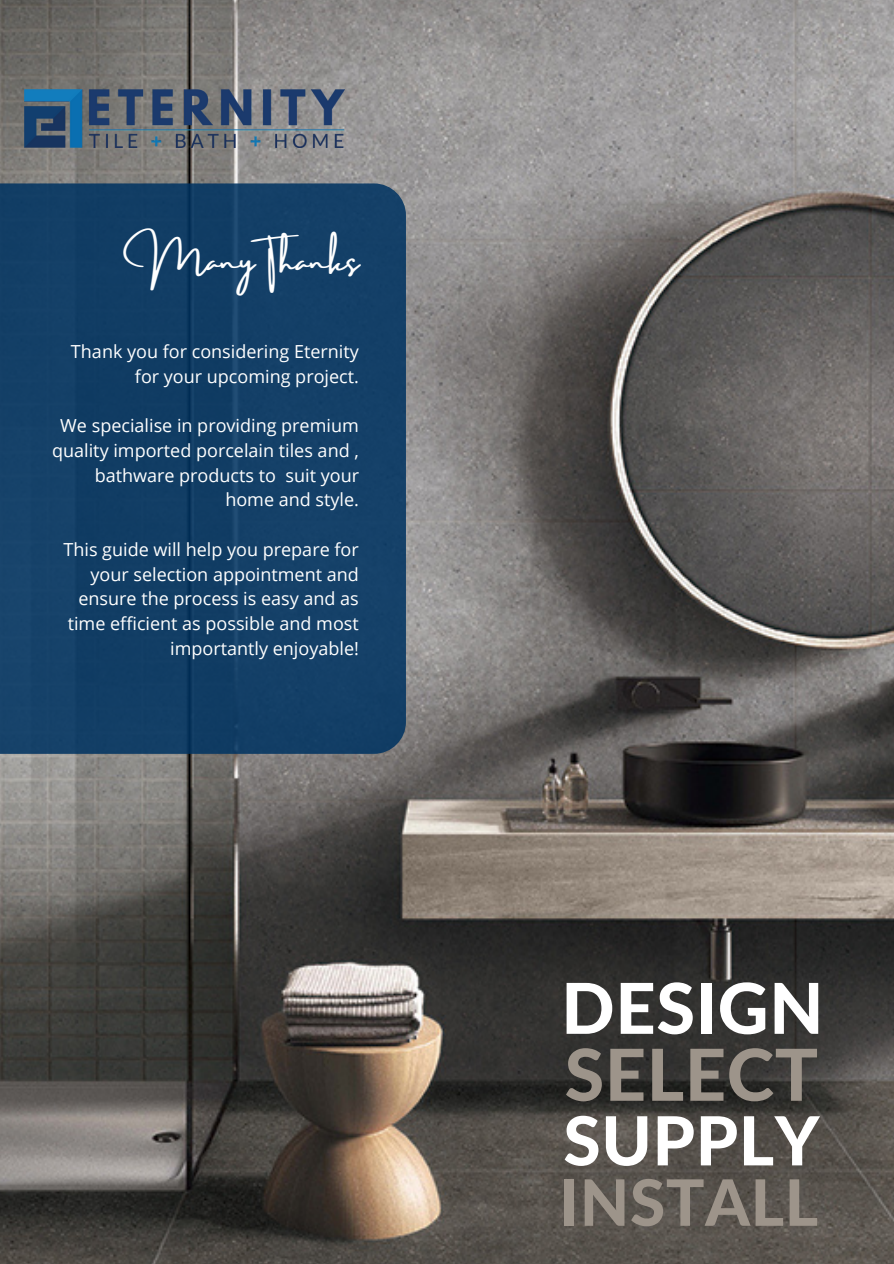
<style>
.page{position:relative;width:894px;height:1264px;background:#fff}
.page>*{position:absolute;margin:0;border:0;box-sizing:border-box;transform-origin:0 0}
.t1{font:800 71.7px "Lato";letter-spacing:.01em;color:#9d948a}
.t2{font:800 70.2px "Lato";letter-spacing:.01em;color:#fff}
.t3{font:800 67.65px "Lato";letter-spacing:.01em;color:#fff}
.t4{font:800 63.9px "Lato";letter-spacing:.01em;color:#9d948a}
.t5{font:31.5px "Amsterdam Three";color:#fff}
.t6{font:18px/24.8px "Open Sans";color:#fff;text-align:right}
</style>
<div class="page">
<img style="left:0;top:0;width:893px;height:1263px">
<div style="left:0;top:183px;width:406px;height:570px;background:#133f67"></div>
<img style="left:25px;top:89px;width:319px;height:59px">
<p class="t5" style="left:140px;top:243px;width:220px">Many Thanks</p>
<p class="t6" style="left:71px;top:338px;width:289px">Thank you for considering Eternity for your upcoming project.</p>
<p class="t6" style="left:52px;top:412px;width:308px">We specialise in providing premium quality imported porcelain tiles and , bathware products to suit your</p>
<p class="t6" style="left:225px;top:487px;width:135px">home and style.</p>
<p class="t6" style="left:63px;top:536px;width:297px">This guide will help you prepare for your selection appointment and ensure the process is easy and as time efficient as possible and most importantly enjoyable!</p>
<p class="t2" style="left:561px;top:964px;width:264px">DESIGN</p>
<p class="t1" style="left:564px;top:1029px;width:255px">SELECT</p>
<p class="t3" style="left:563px;top:1098px;width:257px">SUPPLY</p>
<p class="t4" style="left:559px;top:1162px;width:260px">INSTALL</p>
</div>
